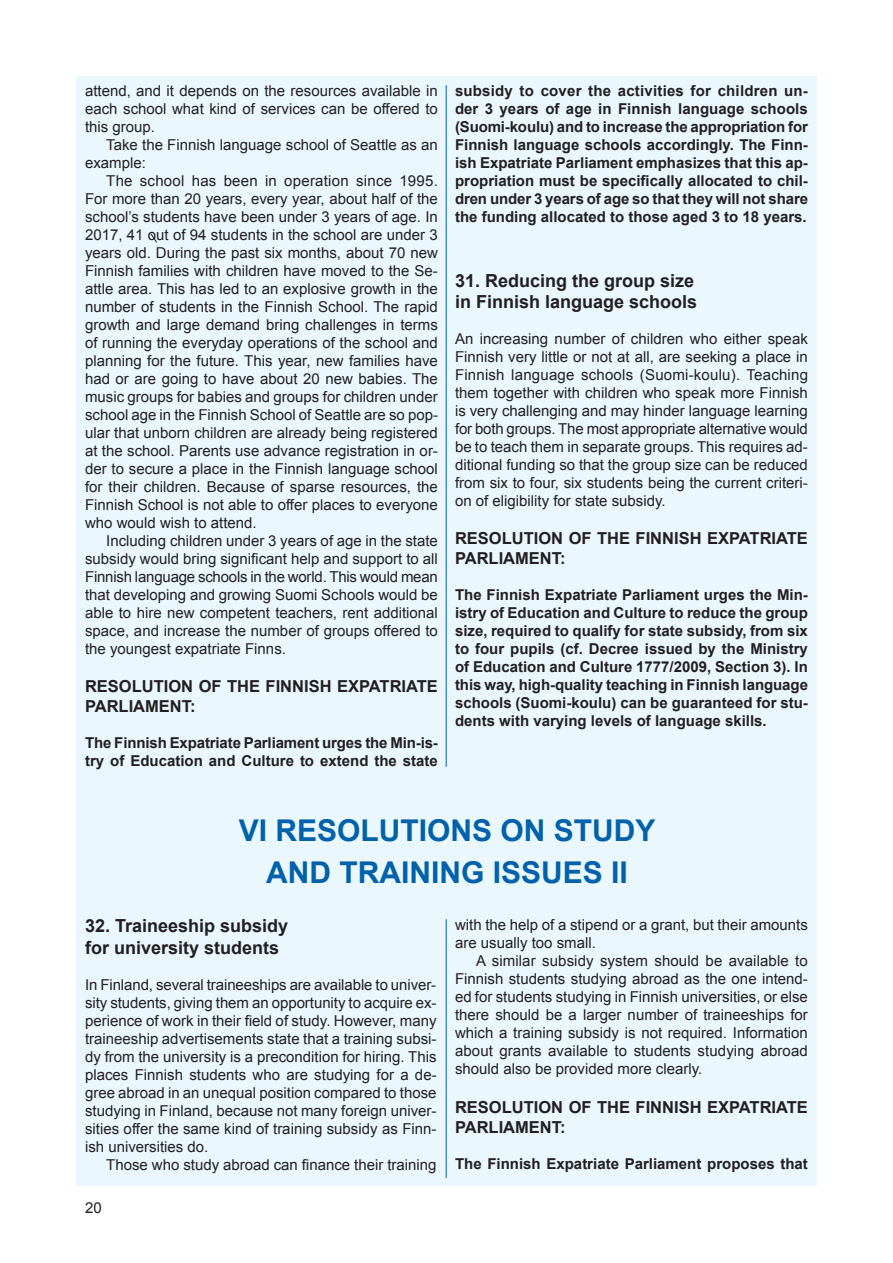
<style>
.page{position:relative;width:893px;height:1263px;background:#fff}
.page>*{position:absolute;margin:0;border:0;box-sizing:border-box;transform-origin:0 0}
.t1{font:700 30px/42px "Arial";color:#0161aa;text-align:center}
.t2{font:700 18px/21.6px "Arial";color:#231f20}
.t3{font:700 16.5px/19.8px "Arial";color:#231f20}
.t4{font:15px/18px "Arial";color:#231f20;text-align:justify}
.t5{font:700 15px/18px "Arial";color:#231f20;text-align:justify}
</style>
<div class="page">
<div style="left:76px;top:77px;width:741px;height:1109px;background:#eaf7fd"></div>
<svg style="left:150px;top:233px;width:7px;height:10px"></svg>
<hr style="left:446px;top:85px;width:1px;height:682px;background:#0161aa">
<hr style="left:446px;top:919px;width:1px;height:259px;background:#0161aa">
<p class="t4" style="left:85px;top:82px;width:354px">attend, and it depends on the resources available in each school what kind of services can be offered to this group.</p>
<p class="t4" style="left:85px;top:136px;width:354px;text-indent:21px">Take the Finnish language school of Seattle as an example:</p>
<p class="t4" style="left:85px;top:172px;width:355px;text-indent:21px">The school has been in operation since 1995.<br>For more than 20 years, every year, about half of the school’s students have been under 3 years of age. In 2017, 41 out of 94 students in the school are under 3 years old. During the past six months, about 70 new Finnish families with children have moved to the Se&shy;attle area. This has led to an explosive growth in the number of students in the Finnish School. The rapid growth and large demand bring challenges in terms of running the everyday operations of the school and planning for the future. This year, new families have had or are going to have about 20 new babies. The music groups for babies and groups for children under school age in the Finnish School of Seattle are so pop&shy;ular that unborn children are already being registered at the school. Parents use advance registration in or&shy;der to secure a place in the Finnish language school for their children. Because of sparse resources, the Finnish School is not able to offer places to everyone who would wish to attend.</p>
<p class="t4" style="left:85px;top:532px;width:354px;text-indent:21px">Including children under 3 years of age in the state subsidy would bring significant help and support to all Finnish language schools in the world. This would mean that developing and growing Suomi Schools would be able to hire new competent teachers, rent additional space, and increase the number of groups offered to the youngest expatriate Finns.</p>
<p class="t3" style="left:85px;top:677px;width:354px">RESOLUTION OF THE FINNISH EXPATRIATE<br>PARLIAMENT:</p>
<p class="t5" style="left:85px;top:734px;width:354px">The Finnish Expatriate Parliament urges the Min-is&shy;try of Education and Culture to extend the state</p>
<p class="t5" style="left:455px;top:82px;width:355px">subsidy to cover the activities for children un&shy;der 3 years of age in Finnish language schools (Suomi-koulu) and to increase the appropriation for Finnish language schools accordingly. The Finn&shy;ish Expatriate Parliament emphasizes that this ap&shy;propriation must be specifically allocated to chil&shy;dren under 3 years of age so that they will not share the funding allocated to those aged 3 to 18 years.</p>
<p class="t2" style="left:455px;top:270px;width:244px">31. Reducing the group size in Finnish language schools</p>
<p class="t4" style="left:455px;top:330px;width:355px">An increasing number of children who either speak Finnish very little or not at all, are seeking a place in Finnish language schools (Suomi-koulu). Teaching them together with children who speak more Finnish is very challenging and may hinder language learning for both groups. The most appropriate alternative would be to teach them in separate groups. This requires ad&shy;ditional funding so that the group size can be reduced from six to four, six students being the current criteri&shy;on of eligibility for state subsidy.</p>
<p class="t3" style="left:455px;top:529px;width:354px">RESOLUTION OF THE FINNISH EXPATRIATE<br>PARLIAMENT:</p>
<p class="t5" style="left:455px;top:586px;width:355px">The Finnish Expatriate Parliament urges the Min&shy;istry of Education and Culture to reduce the group size, required to qualify for state subsidy, from six to four pupils (cf. Decree issued by the Ministry of Education and Culture 1777/2009, Section 3). In this way, high-quality teaching in Finnish language schools (Suomi-koulu) can be guaranteed for stu&shy;dents with varying levels of language skills.</p>
<h1 class="t1" style="left:239px;top:810px;width:418px">VI RESOLUTIONS ON STUDY<br>AND TRAINING ISSUES II</h1>
<p class="t4" style="left:455px;top:916px;width:354px">with the help of a stipend or a grant, but their amounts are usually too small.</p>
<p class="t4" style="left:455px;top:952px;width:354px;text-indent:21px">A similar subsidy system should be available to Finnish students studying abroad as the one intend&shy;ed for students studying in Finnish universities, or else there should be a larger number of traineeships for which a training subsidy is not required. Information about grants available to students studying abroad should also be provided more clearly.</p>
<p class="t3" style="left:455px;top:1098px;width:354px">RESOLUTION OF THE FINNISH EXPATRIATE<br>PARLIAMENT:</p>
<p class="t5" style="left:455px;top:1155px;width:354px">The Finnish Expatriate Parliament proposes that</p>
<p class="t2" style="left:85px;top:916px;width:205px">32. Traineeship subsidy for university students</p>
<p class="t4" style="left:85px;top:976px;width:353px">In Finland, several traineeships are available to univer&shy;sity students, giving them an opportunity to acquire ex&shy;perience of work in their field of study. However, many traineeship advertisements state that a training subsi&shy;dy from the university is a precondition for hiring. This places Finnish students who are studying for a de&shy;gree abroad in an unequal position compared to those studying in Finland, because not many foreign univer&shy;sities offer the same kind of training subsidy as Finn&shy;ish universities do.</p>
<p class="t4" style="left:106px;top:1156px;width:332px">Those who study abroad can finance their training</p>
<p class="t4" style="left:85px;top:1198px;width:18px">20</p>
</div>
